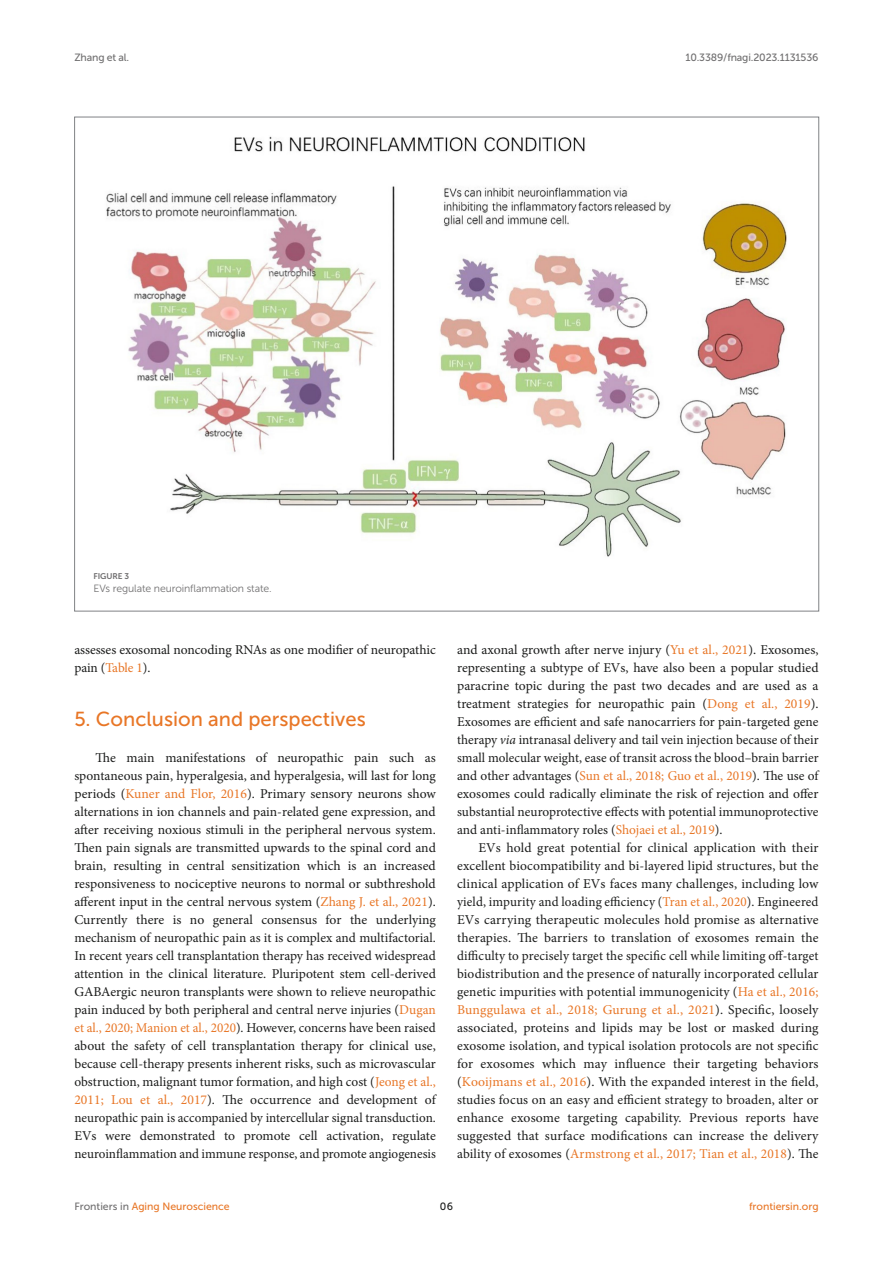
<style>
.page{position:relative;width:893px;height:1263px;background:#fff}
.page>*{position:absolute;margin:0;border:0;box-sizing:border-box;transform-origin:0 0}
.HEAD_1{font:20.25px "Museo Sans 500";color:#e87626}
.TEXT_FLUSH{font:13.5px/18px "Minion Pro";color:#1b1c1b;text-align:justify}
.TEXT{font:13.5px/18px "Minion Pro";color:#1b1c1b}
.t1{font:10.5px "Museo Sans 500";color:#e87626}
.t2{font:10.5px "Museo Sans 500";letter-spacing:-.015em;color:#706f70}
.FIG_LEG{font:10.5px "Museo Sans 300";letter-spacing:-.01em;color:#706f70}
.t3{font:10.5px "Museo Sans 500";color:#1b1c1b}
.FIG_HD{font:8.25px "Museo Sans 700";letter-spacing:-.01em;color:#706f70}
.s1{color:#e87626}
.s2{font-style:italic}
.s3{color:#706f70}
</style>
<div class="page">
<img style="left:106px;top:136px;width:681px;height:421px">
<p class="t2" style="left:74px;top:51px;width:56px">Zhang et al.</p>
<p class="t2" style="left:685px;top:51px;width:135px">10.3389/fnagi.2023.1131536</p>
<p class="FIG_HD" style="left:94px;top:571px;width:37px">FIGURE 3</p>
<p class="FIG_LEG" style="left:94px;top:583px;width:180px">EVs regulate neuroinflammation state.</p>
<p class="TEXT" style="left:74px;top:641px;width:363px">assesses exosomal noncoding RNAs as one modifier of neuropathic pain (<span class="s1">Table 1</span>).</p>
<p class="HEAD_1" style="left:74px;top:708px;width:293px">5. Conclusion and perspectives</p>
<p class="TEXT_FLUSH" style="left:74px;top:749px;width:363px;text-indent:21px">The main manifestations of neuropathic pain such as spontaneous pain, hyperalgesia, and hyperalgesia, will last for long periods (<span class="s1">Kuner and Flor, 2016</span>). Primary sensory neurons show alternations in ion channels and pain-related gene expression, and after receiving noxious stimuli in the peripheral nervous system.<br>Then pain signals are transmitted upwards to the spinal cord and brain, resulting in central sensitization which is an increased responsiveness to nociceptive neurons to normal or subthreshold afferent input in the central nervous system (<span class="s1">Zhang J. et al., 2021</span>).<br>Currently there is no general consensus for the underlying mechanism of neuropathic pain as it is complex and multifactorial.<br>In recent years cell transplantation therapy has received widespread attention in the clinical literature. Pluripotent stem cell-derived GABAergic neuron transplants were shown to relieve neuropathic pain induced by both peripheral and central nerve injuries (<span class="s1">Dugan et al., 2020; Manion et al., 2020</span>). However, concerns have been raised about the safety of cell transplantation therapy for clinical use, because cell-therapy presents inherent risks, such as microvascular obstruction, malignant tumor formation, and high cost (<span class="s1">Jeong et al., 2011; Lou et al., 2017</span>). The occurrence and development of neuropathic pain is accompanied by intercellular signal transduction.<br>EVs were demonstrated to promote cell activation, regulate neuroinflammation and immune response, and promote angiogenesis</p>
<p class="TEXT_FLUSH" style="left:457px;top:641px;width:363px">and axonal growth after nerve injury (<span class="s1">Yu et al., 2021</span>). Exosomes, representing a subtype of EVs, have also been a popular studied paracrine topic during the past two decades and are used as a treatment strategies for neuropathic pain (<span class="s1">Dong et al., 2019</span>).<br>Exosomes are efficient and safe nanocarriers for pain-targeted gene therapy <span class="s2">via</span> intranasal delivery and tail vein injection because of their small molecular weight, ease of transit across the blood–brain barrier and other advantages (<span class="s1">Sun et al., 2018; Guo et al., 2019</span>). The use of exosomes could radically eliminate the risk of rejection and offer substantial neuroprotective effects with potential immunoprotective and anti-inflammatory roles (<span class="s1">Shojaei et al., 2019</span>).</p>
<p class="TEXT" style="left:457px;top:839px;width:363px;text-align:justify;text-indent:21px">EVs hold great potential for clinical application with their excellent biocompatibility and bi-layered lipid structures, but the clinical application of EVs faces many challenges, including low yield, impurity and loading efficiency (<span class="s1">Tran et al., 2020</span>). Engineered EVs carrying therapeutic molecules hold promise as alternative therapies. The barriers to translation of exosomes remain the difficulty to precisely target the specific cell while limiting off-target biodistribution and the presence of naturally incorporated cellular genetic impurities with potential immunogenicity (<span class="s1">Ha et al., 2016; Bunggulawa et al., 2018; Gurung et al., 2021</span>). Specific, loosely associated, proteins and lipids may be lost or masked during exosome isolation, and typical isolation protocols are not specific for exosomes which may influence their targeting behaviors (<span class="s1">Kooijmans et al., 2016</span>). With the expanded interest in the field, studies focus on an easy and efficient strategy to broaden, alter or enhance exosome targeting capability. Previous reports have suggested that surface modifications can increase the delivery ability of exosomes (<span class="s1">Armstrong et al., 2017; Tian et al., 2018</span>). The</p>
<p class="t1" style="left:74px;top:1200px;width:157px"><span class="s3">Frontiers in</span> Aging Neuroscience</p>
<p class="t3" style="left:440px;top:1200px;width:15px">06</p>
<p class="t1" style="left:749px;top:1200px;width:71px">frontiersin.org</p>
</div>
